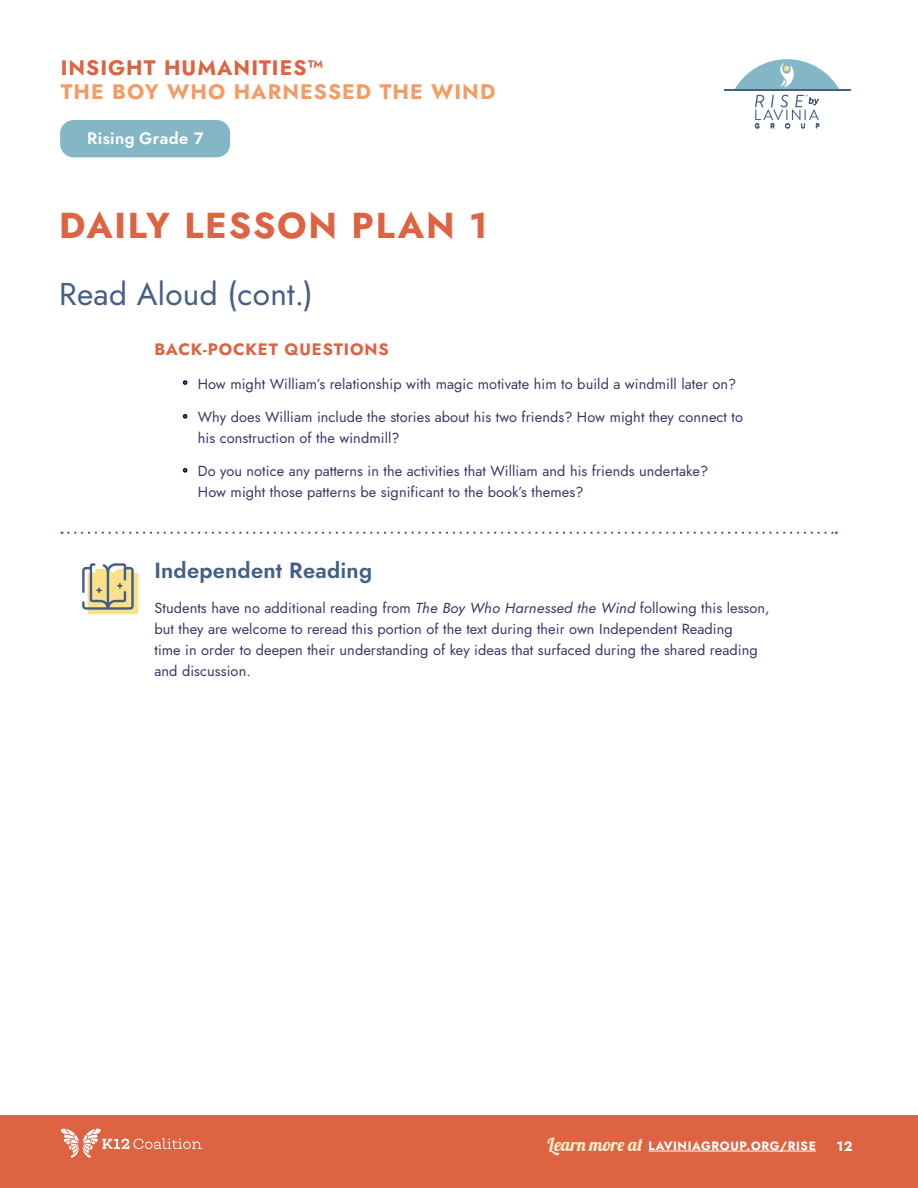
<style>
.page{position:relative;width:918px;height:1188px;background:#fff}
.page>*{position:absolute;margin:0;border:0;box-sizing:border-box;transform-origin:0 0}
.t1{font:700 36px "Jost";letter-spacing:.05em;color:#dd6342}
.t2{font:31.5px "Jost";letter-spacing:.01em;color:#435f86}
.t3{font:600 21.9px "Jost";letter-spacing:.01em;color:#435f86}
.t4{font:700 21px "Jost";letter-spacing:.05em;color:#f39c65}
.t5{font:700 21px "Jost";letter-spacing:.05em;color:#dd6342}
.t6{font:700 16.5px "Jost";letter-spacing:.05em;color:#dd6342}
.t7{font:600 16.5px "Jost";letter-spacing:.025em;color:#fff}
.t8{font:14.55px/21px "Jost";letter-spacing:.005em;color:#41336a}
.t9{font:700 13.5px "Jost";color:#fff}
.t10{font:700 12px "Jost";letter-spacing:.05em;color:#fff}
.s1{color:#110045}
.s2{font-style:italic}
.s3{font-family:"Lobster";font-weight:400;font-size:18px;color:#fcf2cc}
</style>
<div class="page">
<div style="left:0;top:1116px;width:918px;height:72px;background:#dd6342"></div>
<hr style="left:649px;top:1151px;width:167px;height:1px;background:#fff">
<hr style="left:724px;top:89px;width:126px;height:1px;background:#435f86">
<svg style="left:734px;top:59px;width:106px;height:70px"></svg>
<svg style="left:61px;top:1128px;width:142px;height:30px"></svg>
<div style="left:60px;top:120px;width:170px;height:37px;background:#84b7c6;border-radius:14px"></div>
<svg style="left:62px;top:532px;width:775px;height:2px"></svg>
<svg style="left:82px;top:563px;width:56px;height:51px;background:#cdc39b"></svg>
<h3 class="t5" style="left:61px;top:54px;width:264px">INSIGHT HUMANITIES™</h3>
<h3 class="t4" style="left:61px;top:78px;width:436px">THE BOY WHO HARNESSED THE WIND</h3>
<p class="t7" style="left:87px;top:127px;width:118px">Rising Grade 7</p>
<h1 class="t1" style="left:59px;top:201px;width:430px">DAILY LESSON PLAN 1</h1>
<h2 class="t2" style="left:59px;top:272px;width:255px">Read Aloud (cont.)</h2>
<p class="t6" style="left:154px;top:338px;width:236px">BACK-POCKET QUESTIONS</p>
<p class="t8" style="left:183px;top:373px;width:555px"><span class="s1">•</span> How might William’s relationship with magic motivate him to build a windmill later on?</p>
<p class="t8" style="left:198px;top:407px;width:547px;line-height:20.2px;text-indent:-15px"><span class="s1">•</span> Why does William include the stories about his two friends? How might they connect to his construction of the windmill?</p>
<p class="t8" style="left:198px;top:461px;width:512px;line-height:20.2px;text-indent:-15px"><span class="s1">•</span> Do you notice any patterns in the activities that William and his friends undertake?<br>How might those patterns be significant to the book’s themes?</p>
<h3 class="t3" style="left:154px;top:556px;width:219px">Independent Reading</h3>
<p class="t8" style="left:154px;top:597px;width:617px">Students have no additional reading from <span class="s2">The Boy Who Harnessed the Wind</span> following this lesson, but they are welcome to reread this portion of the text during their own Independent Reading<br>time in order to deepen their understanding of key ideas that surfaced during the shared reading and discussion.</p>
<p class="t10" style="left:548px;top:1137px;width:270px"><span class="s3">Learn more at</span> LAVINIAGROUP.ORG/RISE</p>
<p class="t9" style="left:836px;top:1137px;width:18px">12</p>
</div>
